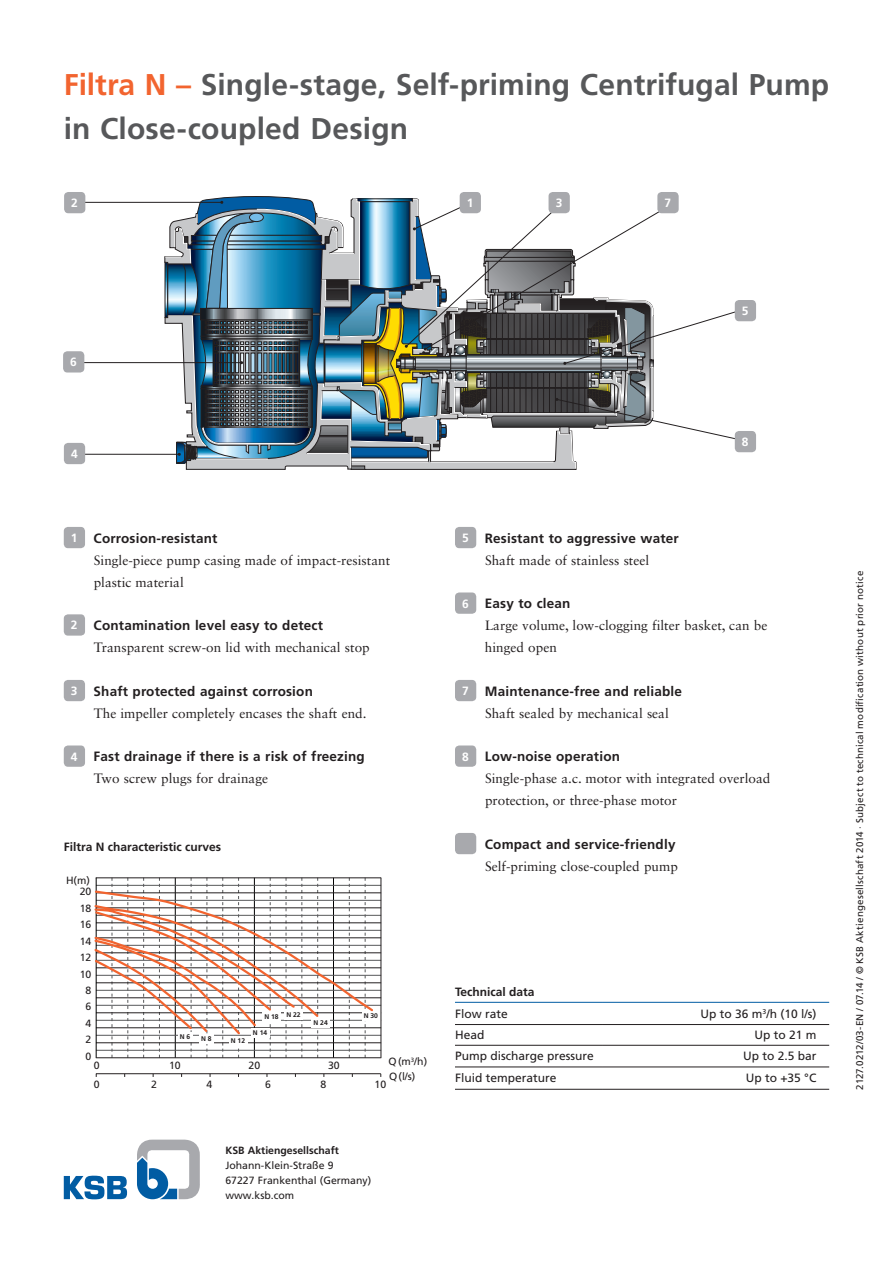
<style>
.page{position:relative;width:893px;height:1263px;background:#fff}
.page>*{position:absolute;margin:0;border:0;box-sizing:border-box;transform-origin:0 0}
.t1{font:700 30px/43.7px "Frutiger LT Pro";letter-spacing:.005em;color:#57585a}
.t2{font:13.5px/21.9px "Sabon LT Std";color:#231f20}
.t3{font:700 13.5px "Frutiger LT Pro";letter-spacing:.015em;color:#231f20}
.t4{font:12px "Frutiger LT Pro";color:#231f20}
.t5{font:700 12px "Frutiger LT Pro";color:#231f20}
.t6{font:700 12px "Frutiger LT Pro";color:#fff}
.t7{font:10.5px/16.5px "Frutiger LT Pro";color:#231f20}
.t8{font:700 10.5px "Frutiger LT Pro";color:#231f20}
.t9{font:9.75px "Frutiger LT Pro";letter-spacing:.02em;color:#231f20}
.t10{font:700 6.75px "Frutiger LT Pro";color:#231f20}
.s1{color:#f2642f}
.s2{font-size:12px;color:#fff}
</style>
<div class="page">
<svg style="left:137px;top:1139px;width:63px;height:60px"></svg>
<svg style="left:64px;top:1175px;width:63px;height:24px"></svg>
<div style="left:64px;top:527px;width:21px;height:21px;background:#a8a9ad;border-radius:4px"></div>
<div style="left:64px;top:614px;width:21px;height:22px;background:#a8a9ad;border-radius:4px"></div>
<div style="left:64px;top:680px;width:21px;height:21px;background:#a8a9ad;border-radius:4px"></div>
<div style="left:64px;top:745px;width:21px;height:22px;background:#a8a9ad;border-radius:4px"></div>
<hr style="left:68px;top:202px;width:154px;height:1px;background:#231f20">
<hr style="left:72px;top:454px;width:107px;height:1px;background:#231f20">
<div style="left:64px;top:192px;width:21px;height:21px;background:#a8a9ad;border-radius:4px"></div>
<div style="left:64px;top:443px;width:21px;height:21px;background:#a8a9ad;border-radius:4px"></div>
<hr style="left:455px;top:1024px;width:148px;height:1px;background:#231f20">
<hr style="left:603px;top:1024px;width:226px;height:1px;background:#231f20">
<hr style="left:455px;top:1067px;width:148px;height:1px;background:#231f20">
<hr style="left:603px;top:1067px;width:226px;height:1px;background:#231f20">
<hr style="left:455px;top:1089px;width:148px;height:1px;background:#231f20">
<hr style="left:603px;top:1089px;width:226px;height:1px;background:#231f20">
<hr style="left:455px;top:1002px;width:148px;height:1px;background:#015ca3">
<hr style="left:603px;top:1002px;width:226px;height:1px;background:#015ca3">
<hr style="left:455px;top:1045px;width:148px;height:1px;background:#231f20">
<hr style="left:603px;top:1045px;width:226px;height:1px;background:#231f20">
<div style="left:455px;top:527px;width:21px;height:21px;background:#a8a9ad;border-radius:4px"></div>
<div style="left:455px;top:592px;width:21px;height:22px;background:#a8a9ad;border-radius:4px"></div>
<div style="left:455px;top:680px;width:21px;height:21px;background:#a8a9ad;border-radius:4px"></div>
<div style="left:455px;top:745px;width:21px;height:22px;background:#a8a9ad;border-radius:4px"></div>
<div style="left:455px;top:833px;width:21px;height:21px;background:#a8a9ad;border-radius:4px"></div>
<div style="left:735px;top:300px;width:21px;height:21px;background:#a8a9ad;border-radius:4px"></div>
<div style="left:735px;top:431px;width:21px;height:21px;background:#a8a9ad;border-radius:4px"></div>
<hr style="left:96px;top:877px;width:285px;height:1px;background:#231f20">
<hr style="left:96px;top:892px;width:285px;height:1px;background:#231f20">
<hr style="left:96px;top:922px;width:285px;height:1px;background:#231f20">
<hr style="left:96px;top:952px;width:285px;height:1px;background:#231f20">
<hr style="left:96px;top:982px;width:285px;height:1px;background:#231f20">
<hr style="left:96px;top:1012px;width:285px;height:1px;background:#231f20">
<hr style="left:96px;top:1042px;width:285px;height:1px;background:#231f20">
<hr style="left:96px;top:1057px;width:285px;height:1px;background:#231f20">
<hr style="left:96px;top:907px;width:285px;height:1px;background:#231f20">
<hr style="left:96px;top:937px;width:285px;height:1px;background:#231f20">
<hr style="left:96px;top:967px;width:285px;height:1px;background:#231f20">
<hr style="left:96px;top:997px;width:285px;height:1px;background:#231f20">
<hr style="left:96px;top:1027px;width:285px;height:1px;background:#231f20">
<hr style="left:96px;top:885px;width:285px;height:1px;background:#57585a">
<hr style="left:96px;top:915px;width:285px;height:1px;background:#57585a">
<hr style="left:96px;top:945px;width:285px;height:1px;background:#57585a">
<hr style="left:96px;top:975px;width:285px;height:1px;background:#57585a">
<hr style="left:96px;top:1005px;width:285px;height:1px;background:#57585a">
<hr style="left:96px;top:1035px;width:285px;height:1px;background:#57585a">
<hr style="left:96px;top:1050px;width:285px;height:1px;background:#57585a">
<hr style="left:96px;top:900px;width:285px;height:1px;background:#57585a">
<hr style="left:96px;top:930px;width:285px;height:1px;background:#57585a">
<hr style="left:96px;top:960px;width:285px;height:1px;background:#57585a">
<hr style="left:96px;top:990px;width:285px;height:1px;background:#57585a">
<hr style="left:96px;top:1020px;width:285px;height:1px;background:#57585a">
<hr style="left:96px;top:1073px;width:285px;height:1px;background:#231f20">
<div style="left:362px;top:1011px;width:18px;height:10px;background:#fff"></div>
<hr style="left:381px;top:878px;width:1px;height:180px;background:#231f20">
<svg style="left:94px;top:878px;width:281px;height:180px"></svg>
<hr style="left:71px;top:362px;width:171px;height:1px;background:#231f20">
<svg style="left:165px;top:192px;width:584px;height:277px"></svg>
<div style="left:63px;top:351px;width:21px;height:21px;background:#a8a9ad;border-radius:4px"></div>
<h1 class="t1" style="left:64px;top:63px;width:767px"><span class="s1">Filtra N –</span> Single-stage, Self-priming Centrifugal Pump in Close-coupled Design</h1>
<p class="t6" style="left:71px;top:196px;width:8px">2</p>
<p class="t6" style="left:467px;top:196px;width:8px">1</p>
<p class="t6" style="left:556px;top:196px;width:8px">3</p>
<p class="t6" style="left:665px;top:196px;width:8px">7</p>
<p class="t6" style="left:70px;top:355px;width:8px">6</p>
<p class="t6" style="left:71px;top:447px;width:8px">4</p>
<p class="t6" style="left:742px;top:304px;width:8px">5</p>
<p class="t6" style="left:742px;top:435px;width:8px">8</p>
<p class="t3" style="left:71px;top:530px;width:148px"><span class="s2">1</span> Corrosion-resistant</p>
<p class="t2" style="left:94px;top:549px;width:298px">Single-piece pump casing made of impact-resistant plastic material</p>
<p class="t3" style="left:71px;top:618px;width:254px"><span class="s2">2</span> Contamination level easy to detect</p>
<p class="t2" style="left:94px;top:636px;width:277px">Transparent screw-on lid with mechanical stop</p>
<p class="t3" style="left:71px;top:683px;width:244px"><span class="s2">3</span> Shaft protected against corrosion</p>
<p class="t2" style="left:94px;top:702px;width:274px">The impeller completely encases the shaft end.</p>
<p class="t3" style="left:71px;top:749px;width:295px"><span class="s2">4</span> Fast drainage if there is a risk of freezing</p>
<p class="t2" style="left:94px;top:767px;width:176px">Two screw plugs for drainage</p>
<p class="t5" style="left:64px;top:839px;width:159px">Filtra N characteristic curves</p>
<p class="t7" style="left:80px;top:883px;width:13px;text-align:center">20<br>18<br>16<br>14<br>12<br>10<br>8<br>6<br>4<br>2<br>0</p>
<p class="t7" style="left:66px;top:872px;width:25px">H(m)</p>
<p class="t10" style="left:264px;top:1012px;width:38px">N 18 N 22</p>
<p class="t10" style="left:364px;top:1012px;width:16px">N 30</p>
<p class="t10" style="left:314px;top:1018px;width:16px">N 24</p>
<p class="t10" style="left:253px;top:1029px;width:16px">N 14</p>
<p class="t10" style="left:180px;top:1032px;width:12px">N 6</p>
<p class="t10" style="left:201px;top:1034px;width:12px">N 8</p>
<p class="t10" style="left:231px;top:1036px;width:16px">N 12</p>
<p class="t7" style="left:389px;top:1054px;width:40px;line-height:15.3px">Q(m<sup>3</sup>/h)<br>Q(l/s)</p>
<p class="t7" style="left:94px;top:1057px;width:7px">0</p>
<p class="t7" style="left:169px;top:1057px;width:13px">10</p>
<p class="t7" style="left:249px;top:1057px;width:13px">20</p>
<p class="t7" style="left:328px;top:1057px;width:13px">30</p>
<p class="t7" style="left:94px;top:1076px;width:7px">0</p>
<p class="t7" style="left:151px;top:1076px;width:7px">2</p>
<p class="t7" style="left:207px;top:1076px;width:7px">4</p>
<p class="t7" style="left:265px;top:1076px;width:7px">6</p>
<p class="t7" style="left:321px;top:1076px;width:7px">8</p>
<p class="t7" style="left:375px;top:1076px;width:13px">10</p>
<p class="t8" style="left:225px;top:1144px;width:115px">KSB Aktiengesellschaft</p>
<p class="t7" style="left:225px;top:1157px;width:147px;line-height:15px">Johann-Klein-Straße 9<br>67227 Frankenthal (Germany) www.ksb.com</p>
<p class="t3" style="left:462px;top:530px;width:218px"><span class="s2">5</span> Resistant to aggressive water</p>
<p class="t2" style="left:485px;top:549px;width:166px">Shaft made of stainless steel</p>
<p class="t3" style="left:462px;top:596px;width:110px"><span class="s2">6</span> Easy to clean</p>
<p class="t2" style="left:485px;top:614px;width:284px">Large volume, low-clogging filter basket, can be hinged open</p>
<p class="t3" style="left:462px;top:683px;width:221px"><span class="s2">7</span> Maintenance-free and reliable</p>
<p class="t2" style="left:485px;top:702px;width:185px">Shaft sealed by mechanical seal</p>
<p class="t3" style="left:462px;top:749px;width:159px"><span class="s2">8</span> Low-noise operation</p>
<p class="t2" style="left:485px;top:767px;width:287px">Single-phase a.c. motor with integrated overload protection, or three-phase motor</p>
<p class="t3" style="left:485px;top:836px;width:192px">Compact and service-friendly</p>
<p class="t2" style="left:485px;top:855px;width:194px">Self-priming close-coupled pump</p>
<p class="t5" style="left:455px;top:985px;width:81px">Technical data</p>
<p class="t4" style="left:455px;top:1006px;width:54px">Flow rate</p>
<p class="t4" style="left:700px;top:1006px;width:117px">Up to 36 m<sup>3</sup>/h (10 l/s)</p>
<p class="t4" style="left:455px;top:1028px;width:31px">Head</p>
<p class="t4" style="left:754px;top:1028px;width:64px">Up to 21 m</p>
<p class="t4" style="left:455px;top:1049px;width:140px">Pump discharge pressure</p>
<p class="t4" style="left:743px;top:1049px;width:75px">Up to 2.5 bar</p>
<p class="t4" style="left:455px;top:1071px;width:103px">Fluid temperature</p>
<p class="t4" style="left:746px;top:1071px;width:72px">Up to +35 °C</p>
<p class="t9" style="left:854px;top:1090px;width:520px;rotate:-90deg">2127.0212/03-EN / 07.14 / © KSB Aktiengesellschaft 2014 · Subject to technical modification without prior notice</p>
</div>
